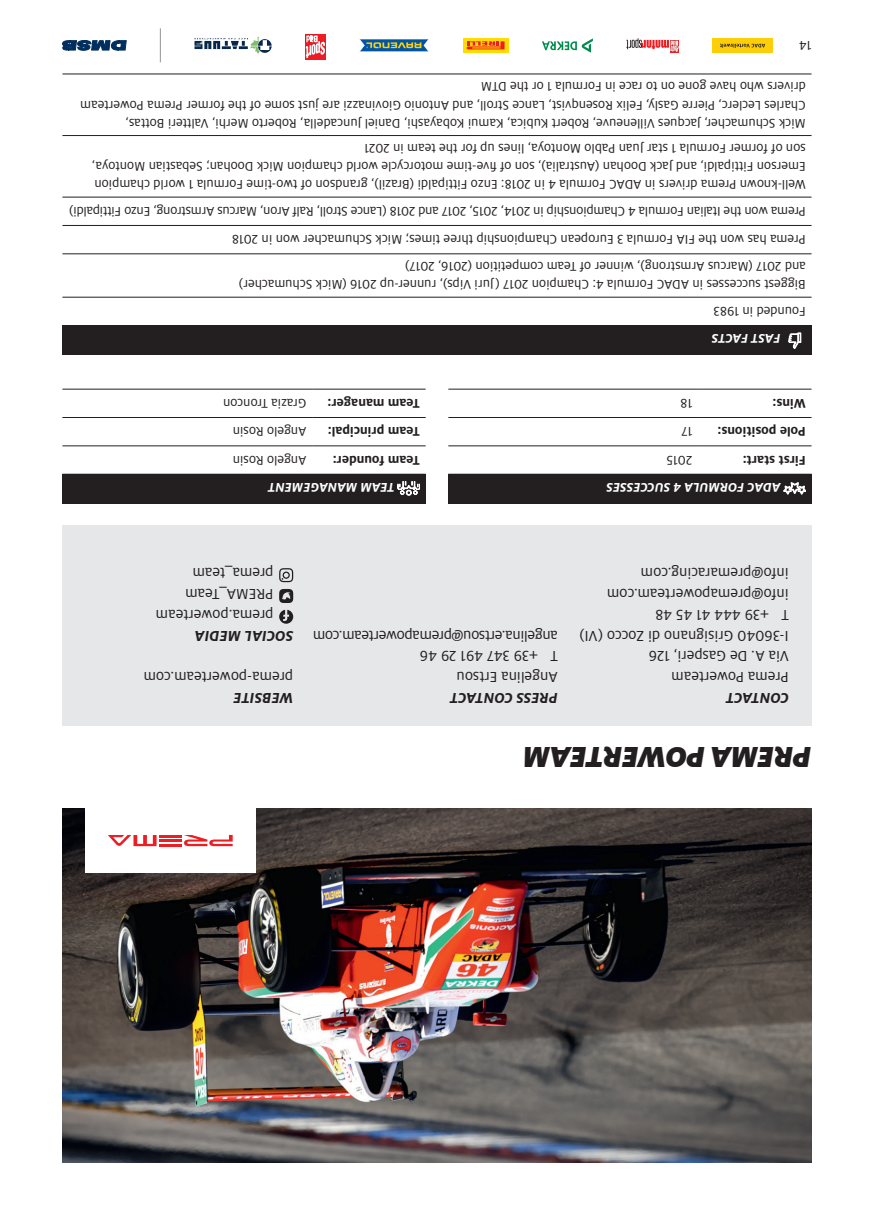
<style>
.page{position:relative;width:874px;height:1225px;background:#fff}
.page>*{position:absolute;margin:0;border:0;box-sizing:border-box;transform-origin:0 0}
.t1{font:italic 900 32px "Milo ADAC";letter-spacing:-.02em;color:#231f20}
.t2{font:16px/20.8px "Milo ADAC";color:#231f20}
.t3{font:italic 700 16px "Milo ADAC";letter-spacing:.01em;color:#231f20}
.t4{font:16px/20.8px "Milo ADAC";letter-spacing:-.02em;color:#231f20}
.t5{font:14px/26.8px "Milo ADAC";color:#231f20}
.t6{font:700 14px "Milo ADAC";color:#231f20}
.t7{font:italic 700 14px "Milo ADAC";letter-spacing:.01em;color:#fff}
</style>
<div class="page">
<div style="left:62px;top:524px;width:749px;height:201px;background:#e6e7e9"></div>
<img style="left:62px;top:809px;width:749px;height:353px">
<div style="left:85px;top:804px;width:170px;height:68px;background:#fff"></div>
<div style="left:448px;top:474px;width:363px;height:30px;background:#231f20"></div>
<hr style="left:697px;top:445px;width:114px;height:1px;background:#231f20">
<hr style="left:448px;top:445px;width:249px;height:1px;background:#231f20">
<hr style="left:697px;top:417px;width:114px;height:1px;background:#231f20">
<hr style="left:448px;top:417px;width:249px;height:1px;background:#231f20">
<hr style="left:697px;top:389px;width:114px;height:1px;background:#231f20">
<hr style="left:448px;top:389px;width:249px;height:1px;background:#231f20">
<svg style="left:783px;top:482px;width:22px;height:13px"></svg>
<div style="left:62px;top:474px;width:363px;height:30px;background:#231f20"></div>
<hr style="left:312px;top:445px;width:113px;height:1px;background:#231f20">
<hr style="left:62px;top:445px;width:250px;height:1px;background:#231f20">
<hr style="left:312px;top:417px;width:113px;height:1px;background:#231f20">
<hr style="left:62px;top:417px;width:250px;height:1px;background:#231f20">
<hr style="left:312px;top:389px;width:113px;height:1px;background:#231f20">
<hr style="left:62px;top:389px;width:250px;height:1px;background:#231f20">
<svg style="left:397px;top:481px;width:23px;height:14px"></svg>
<svg style="left:279px;top:610px;width:14px;height:14px"></svg>
<svg style="left:279px;top:589px;width:14px;height:14px"></svg>
<svg style="left:279px;top:568px;width:14px;height:14px"></svg>
<div style="left:62px;top:325px;width:749px;height:30px;background:#231f20"></div>
<hr style="left:62px;top:297px;width:749px;height:1px;background:#231f20">
<hr style="left:62px;top:253px;width:749px;height:1px;background:#231f20">
<hr style="left:62px;top:225px;width:749px;height:1px;background:#231f20">
<hr style="left:62px;top:197px;width:749px;height:1px;background:#231f20">
<hr style="left:62px;top:135px;width:749px;height:1px;background:#231f20">
<hr style="left:62px;top:74px;width:749px;height:1px;background:#231f20">
<svg style="left:788px;top:333px;width:12px;height:15px"></svg>
<svg style="left:626px;top:38px;width:52px;height:14px"></svg>
<svg style="left:542px;top:39px;width:50px;height:13px"></svg>
<svg style="left:463px;top:38px;width:45px;height:14px"></svg>
<svg style="left:466px;top:41px;width:38px;height:8px"></svg>
<div style="left:305px;top:34px;width:20px;height:26px;background:#ee1d23"></div>
<svg style="left:305px;top:35px;width:20px;height:23px"></svg>
<svg style="left:359px;top:39px;width:70px;height:13px"></svg>
<svg style="left:194px;top:37px;width:77px;height:17px"></svg>
<svg style="left:62px;top:40px;width:64px;height:10px"></svg>
<hr style="left:160px;top:28px;width:1px;height:34px;background:#939598">
<div style="left:711px;top:38px;width:61px;height:14px;background:#fece08"></div>
<svg style="left:720px;top:44px;width:44px;height:4px"></svg>
<svg style="left:184px;top:835px;width:48px;height:11px"></svg>
<hr style="left:159px;top:844px;width:23px;height:2px;background:#ee1d23">
<hr style="left:159px;top:839px;width:23px;height:2px;background:#ee1d23">
<hr style="left:159px;top:835px;width:23px;height:2px;background:#ee1d23">
<svg style="left:108px;top:835px;width:48px;height:11px"></svg>
<p class="t5" style="left:811px;top:59px;width:14px;rotate:-180deg">14</p>
<p class="t5" style="left:805px;top:132px;width:726px;line-height:18.2px;rotate:-180deg">Mick Schumacher, Jacques Villeneuve, Robert Kubica, Kamui Kobayashi, Daniel Juncadella, Roberto Merhi, Valtteri Bottas,<br>Charles Leclerc, Pierre Gasly, Felix Rosenqvist, Lance Stroll, and Antonio Giovinazzi are just some of the former Prema Powerteam drivers who have gone on to race in Formula 1 or the DTM</p>
<p class="t5" style="left:805px;top:175px;width:715px;line-height:18.2px;rotate:-180deg">Emerson Fittipaldi, and Jack Doohan (Australia), son of five-time motorcycle world champion Mick Doohan; Sebastian Montoya, son of former Formula 1 star Juan Pablo Montoya, lines up for the team in 2021</p>
<p class="t5" style="left:805px;top:225px;width:737px;rotate:-180deg">Prema won the Italian Formula 4 Championship in 2014, 2015, 2017 and 2018 (Lance Stroll, Ralf Aron, Marcus Armstrong, Enzo Fittipaldi)<br>Well-known Prema drivers in ADAC Formula 4 in 2018: Enzo Fittipaldi (Brazil), grandson of two-time Formula 1 world champion</p>
<p class="t5" style="left:805px;top:280px;width:575px;rotate:-180deg">and 2017 (Marcus Armstrong), winner of Team competition (2016, 2017)<br>Prema has won the FIA Formula 3 European Championship three times; Mick Schumacher won in 2018</p>
<p class="t5" style="left:805px;top:325px;width:568px;rotate:-180deg">Founded in 1983<br>Biggest successes in ADAC Formula 4: Champion 2017 (Juri Vips), runner-up 2016 (Mick Schumacher)</p>
<p class="t7" style="left:780px;top:346px;width:70px;rotate:-180deg">FAST FACTS</p>
<p class="t5" style="left:306px;top:417px;width:85px;rotate:-180deg">Grazia Troncon</p>
<p class="t6" style="left:420px;top:411px;width:94px;rotate:-180deg">Team manager:</p>
<p class="t5" style="left:692px;top:417px;width:13px;rotate:-180deg">18</p>
<p class="t6" style="left:805px;top:411px;width:35px;rotate:-180deg">Wins:</p>
<p class="t5" style="left:306px;top:445px;width:75px;rotate:-180deg">Angelo Rosin</p>
<p class="t6" style="left:420px;top:440px;width:93px;rotate:-180deg">Team principal:</p>
<p class="t5" style="left:692px;top:445px;width:12px;rotate:-180deg">17</p>
<p class="t6" style="left:805px;top:440px;width:90px;rotate:-180deg">Pole positions:</p>
<p class="t5" style="left:306px;top:473px;width:75px;rotate:-180deg">Angelo Rosin</p>
<p class="t6" style="left:420px;top:468px;width:89px;rotate:-180deg">Team founder:</p>
<p class="t5" style="left:692px;top:473px;width:27px;rotate:-180deg">2015</p>
<p class="t6" style="left:805px;top:468px;width:65px;rotate:-180deg">First start:</p>
<p class="t7" style="left:394px;top:495px;width:128px;rotate:-180deg">TEAM MANAGEMENT</p>
<p class="t7" style="left:780px;top:495px;width:175px;rotate:-180deg">ADAC FORMULA 4 SUCCESSES</p>
<p class="t2" style="left:273px;top:625px;width:119px;rotate:-180deg">prema.powerteam<br>PREMA_Team prema_team</p>
<p class="t2" style="left:788px;top:625px;width:183px;rotate:-180deg">T info@premapowerteam.com info@premaracing.com</p>
<p class="t2" style="left:768px;top:625px;width:115px;rotate:-180deg">+39 444 41 45 48</p>
<p class="t3" style="left:293px;top:644px;width:100px;rotate:-180deg">SOCIAL MEDIA</p>
<p class="t2" style="left:293px;top:687px;width:151px;rotate:-180deg">prema-powerteam.com</p>
<p class="t4" style="left:557px;top:666px;width:246px;rotate:-180deg">T angelina.ertsou@premapowerteam.com</p>
<p class="t2" style="left:538px;top:687px;width:120px;text-indent:-20px;rotate:-180deg">Angelina Ertsou<br>+39 347 491 29 46</p>
<p class="t2" style="left:788px;top:646px;width:211px;rotate:-180deg">I-36040 Grisignano di Zocco (VI)</p>
<p class="t2" style="left:788px;top:666px;width:142px;rotate:-180deg">Via A. De Gasperi, 126</p>
<p class="t2" style="left:788px;top:687px;width:119px;rotate:-180deg">Prema Powerteam</p>
<p class="t3" style="left:293px;top:707px;width:61px;rotate:-180deg">WEBSITE</p>
<p class="t3" style="left:557px;top:707px;width:109px;rotate:-180deg">PRESS CONTACT</p>
<p class="t3" style="left:788px;top:707px;width:64px;rotate:-180deg">CONTACT</p>
<h1 class="t1" style="left:811px;top:776px;width:290px;rotate:-180deg">PREMA POWERTEAM</h1>
</div>
